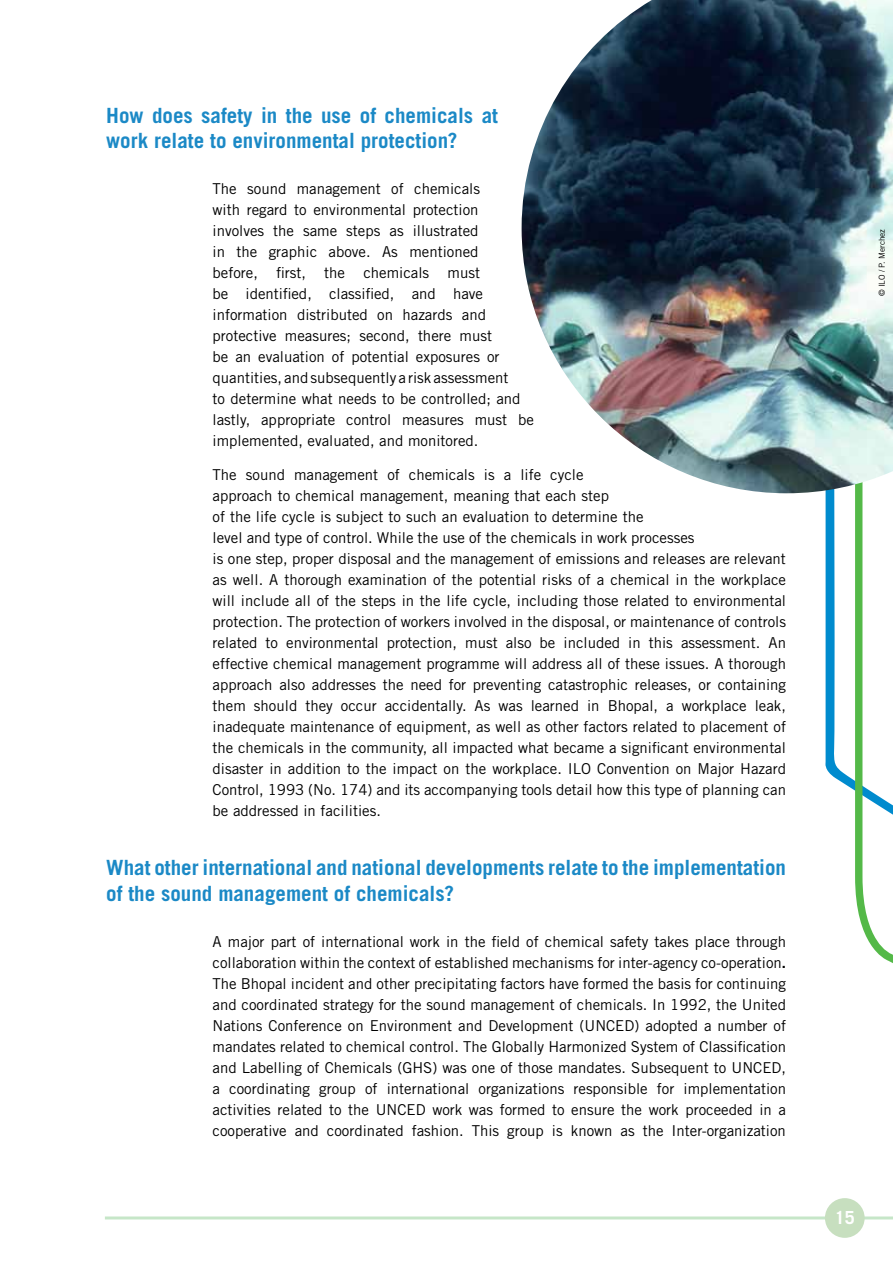
<style>
.page{position:relative;width:893px;height:1263px;background:#fff}
.page>*{position:absolute;margin:0;border:0;box-sizing:border-box;transform-origin:0 0}
.t1{font:700 21px/25.2px "Trade Gothic";color:#1b89c6}
.t2{font:700 18px "Trade Gothic";color:#fff}
.t3{font:15px/21px "Trade Gothic";color:#000}
.t4{font:8.25px "Trade Gothic";letter-spacing:-.01em;color:#000}
.s1{font-weight:700}
</style>
<div class="page">
<hr style="left:105px;top:1216px;width:788px;height:3px;background:#41ad49">
<svg style="left:823px;top:493px;width:70px;height:745px"></svg>
<svg style="left:855px;top:493px;width:38px;height:544px"></svg>
<img style="left:522px;top:0;width:371px;height:493px">
<h1 class="t1" style="left:106px;top:102px;width:393px">How does safety in the use of chemicals at work relate to environmental protection?</h1>
<p class="t3" style="left:213px;top:178px;width:323px">The sound management of chemicals<br>with regard to environmental protection<br>involves the same steps as illustrated<br>in the graphic above. As mentioned<br>before, first, the chemicals must<br>be identified, classified, and have information distributed on hazards and protective measures; second, there must<br>be an evaluation of potential exposures or quantities, and subsequently a risk assessment<br>to determine what needs to be controlled; and lastly, appropriate control measures must be implemented, evaluated, and monitored.</p>
<p class="t3" style="left:213px;top:464px;width:575px">The sound management of chemicals is a life cycle<br>approach to chemical management, meaning that each step<br>of the life cycle is subject to such an evaluation to determine the<br>level and type of control. While the use of the chemicals in work processes<br>is one step, proper disposal and the management of emissions and releases are relevant as well. A thorough examination of the potential risks of a chemical in the workplace will include all of the steps in the life cycle, including those related to environmental protection. The protection of workers involved in the disposal, or maintenance of controls related to environmental protection, must also be included in this assessment. An effective chemical management programme will address all of these issues. A thorough approach also addresses the need for preventing catastrophic releases, or containing them should they occur accidentally. As was learned in Bhopal, a workplace leak, inadequate maintenance of equipment, as well as other factors related to placement of the chemicals in the community, all impacted what became a significant environmental disaster in addition to the impact on the workplace. ILO Convention on Major Hazard Control, 1993 (No. 174) and its accompanying tools detail how this type of planning can be addressed in facilities.</p>
<h1 class="t1" style="left:106px;top:855px;width:681px">What other international and national developments relate to the implementation of the sound management of chemicals?</h1>
<p class="t3" style="left:213px;top:931px;width:575px;text-align:justify">A major part of international work in the field of chemical safety takes place through collaboration within the context of established mechanisms for inter-agency co-operation<span class="s1">.<br></span>The Bhopal incident and other precipitating factors have formed the basis for continuing and coordinated strategy for the sound management of chemicals. In 1992, the United Nations Conference on Environment and Development (UNCED) adopted a number of mandates related to chemical control. The Globally Harmonized System of Classification and Labelling of Chemicals (GHS) was one of those mandates. Subsequent to UNCED, a coordinating group of international organizations responsible for implementation activities related to the UNCED work was formed to ensure the work proceeded in a cooperative and coordinated fashion. This group is known as the Inter-organization</p>
<p class="t4" style="left:877px;top:296px;width:69px;rotate:-90deg">© ILO / P. Merchez</p>
<p class="t2" style="left:835px;top:1206px;width:22px">15</p>
</div>
